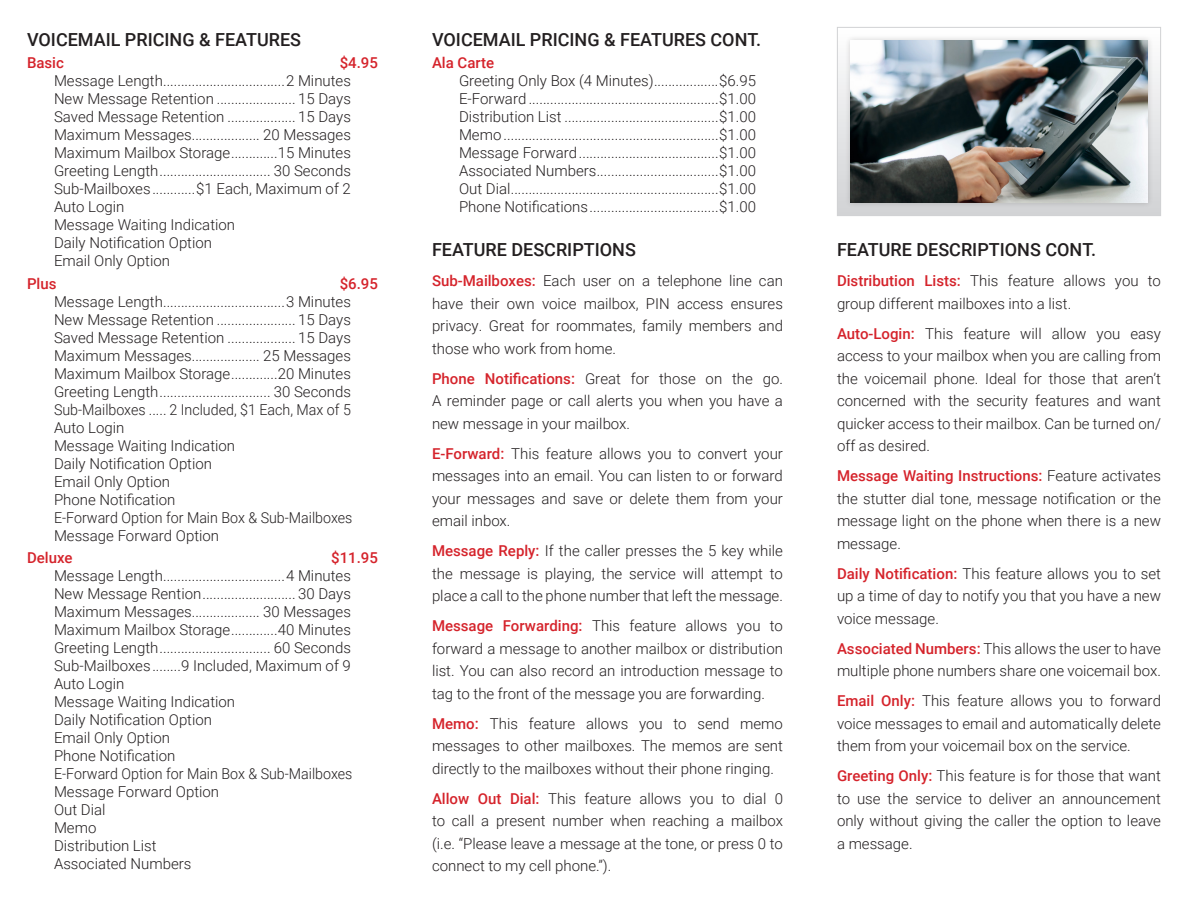
<style>
.page{position:relative;width:1188px;height:918px;background:#fff}
.page>*{position:absolute;margin:0;border:0;box-sizing:border-box;transform-origin:0 0}
.t1{font:500 18px "Roboto";color:#231f20}
.t2{font:300 15px/22.5px "Roboto";color:#231f20;text-align:justify}
.t3{font:300 15px "Roboto";color:#231f20;scale:.95 1}
.t4{font:500 15px "Roboto";color:#d5232b}
.s1{font-weight:500;color:#d5232b}
</style>
<div class="page">
<div style="left:837px;top:27px;width:324px;height:189px;background:linear-gradient(to bottom,#fefefe,#d1d2d4)"></div>
<div style="left:837px;top:27px;width:324px;height:189px;border:1px solid #d1d2d4"></div>
<div style="left:844px;top:34px;width:310px;height:175px;background:#231f20;opacity:.2"></div>
<img style="left:850px;top:40px;width:298px;height:162px">
<p class="t1" style="left:27px;top:27px;width:276px">VOICEMAIL PRICING &amp; FEATURES</p>
<p class="t4" style="left:27px;top:53px;width:38px">Basic</p>
<p class="t4" style="left:340px;top:53px;width:40px">$4.95</p>
<p class="t2" style="left:54px;top:69px;width:298px">Message Length..................................2 Minutes</p>
<p class="t2" style="left:54px;top:87px;width:298px">New Message Retention ...................... 15 Days</p>
<p class="t2" style="left:54px;top:105px;width:298px">Saved Message Retention ................... 15 Days</p>
<p class="t2" style="left:54px;top:123px;width:298px">Maximum Messages................... 20 Messages</p>
<p class="t2" style="left:54px;top:141px;width:298px">Maximum Mailbox Storage.............15 Minutes</p>
<p class="t2" style="left:54px;top:159px;width:298px">Greeting Length............................... 30 Seconds</p>
<p class="t2" style="left:54px;top:177px;width:298px">Sub-Mailboxes............$1 Each, Maximum of 2</p>
<p class="t2" style="left:54px;top:195px;width:72px">Auto Login</p>
<p class="t2" style="left:54px;top:213px;width:183px">Message Waiting Indication</p>
<p class="t2" style="left:54px;top:231px;width:160px">Daily Notification Option</p>
<p class="t2" style="left:54px;top:249px;width:118px">Email Only Option</p>
<p class="t4" style="left:27px;top:273px;width:31px">Plus</p>
<p class="t4" style="left:340px;top:273px;width:40px">$6.95</p>
<p class="t2" style="left:54px;top:290px;width:298px">Message Length..................................3 Minutes</p>
<p class="t2" style="left:54px;top:308px;width:298px">New Message Retention ...................... 15 Days</p>
<p class="t2" style="left:54px;top:326px;width:298px">Saved Message Retention ................... 15 Days</p>
<p class="t2" style="left:54px;top:344px;width:298px">Maximum Messages................... 25 Messages</p>
<p class="t2" style="left:54px;top:362px;width:298px">Maximum Mailbox Storage.............20 Minutes</p>
<p class="t2" style="left:54px;top:380px;width:298px">Greeting Length............................... 30 Seconds</p>
<p class="t3" style="left:54px;top:399px;width:314px">Sub-Mailboxes ..... 2 Included, $1 Each, Max of 5</p>
<p class="t2" style="left:54px;top:416px;width:72px">Auto Login</p>
<p class="t2" style="left:54px;top:434px;width:183px">Message Waiting Indication</p>
<p class="t2" style="left:54px;top:452px;width:160px">Daily Notification Option</p>
<p class="t2" style="left:54px;top:470px;width:118px">Email Only Option</p>
<p class="t2" style="left:54px;top:488px;width:123px">Phone Notification</p>
<p class="t3" style="left:54px;top:507px;width:316px">E-Forward Option for Main Box &amp; Sub-Mailboxes</p>
<p class="t2" style="left:54px;top:524px;width:167px">Message Forward Option</p>
<p class="t4" style="left:27px;top:548px;width:47px">Deluxe</p>
<p class="t4" style="left:331px;top:548px;width:48px">$11.95</p>
<p class="t2" style="left:54px;top:564px;width:298px">Message Length..................................4 Minutes</p>
<p class="t2" style="left:54px;top:582px;width:298px">New Message Rention.......................... 30 Days</p>
<p class="t2" style="left:54px;top:600px;width:298px">Maximum Messages................... 30 Messages</p>
<p class="t2" style="left:54px;top:618px;width:298px">Maximum Mailbox Storage.............40 Minutes</p>
<p class="t2" style="left:54px;top:636px;width:298px">Greeting Length............................... 60 Seconds</p>
<p class="t2" style="left:54px;top:654px;width:298px">Sub-Mailboxes........9 Included, Maximum of 9</p>
<p class="t2" style="left:54px;top:672px;width:72px">Auto Login</p>
<p class="t2" style="left:54px;top:690px;width:183px">Message Waiting Indication</p>
<p class="t2" style="left:54px;top:708px;width:160px">Daily Notification Option</p>
<p class="t2" style="left:54px;top:726px;width:118px">Email Only Option</p>
<p class="t2" style="left:54px;top:744px;width:123px">Phone Notification</p>
<p class="t3" style="left:54px;top:764px;width:316px">E-Forward Option for Main Box &amp; Sub-Mailboxes</p>
<p class="t2" style="left:54px;top:780px;width:167px">Message Forward Option</p>
<p class="t2" style="left:54px;top:798px;width:53px">Out Dial</p>
<p class="t2" style="left:54px;top:816px;width:44px">Memo</p>
<p class="t2" style="left:54px;top:834px;width:104px">Distribution List</p>
<p class="t2" style="left:54px;top:852px;width:139px">Associated Numbers</p>
<p class="t1" style="left:432px;top:27px;width:331px">VOICEMAIL PRICING &amp; FEATURES CONT.</p>
<p class="t4" style="left:432px;top:53px;width:64px">Ala Carte</p>
<p class="t2" style="left:459px;top:69px;width:298px">Greeting Only Box (4 Minutes)..................$6.95</p>
<p class="t2" style="left:459px;top:87px;width:298px">E-Forward .....................................................$1.00</p>
<p class="t2" style="left:459px;top:105px;width:298px">Distribution List ...........................................$1.00</p>
<p class="t2" style="left:459px;top:123px;width:298px">Memo ............................................................$1.00</p>
<p class="t2" style="left:459px;top:141px;width:298px">Message Forward.......................................$1.00</p>
<p class="t2" style="left:459px;top:159px;width:298px">Associated Numbers..................................$1.00</p>
<p class="t2" style="left:459px;top:177px;width:298px">Out Dial..........................................................$1.00</p>
<p class="t2" style="left:459px;top:195px;width:298px">Phone Notifications....................................$1.00</p>
<p class="t1" style="left:432px;top:237px;width:205px">FEATURE DESCRIPTIONS</p>
<p class="t2" style="left:432px;top:269px;width:353px"><span class="s1">Sub-Mailboxes:</span> Each user on a telephone line can have their own voice mailbox, PIN access ensures privacy. Great for roommates, family members and those who work from home.</p>
<p class="t2" style="left:432px;top:367px;width:353px"><span class="s1">Phone Notifications:</span> Great for those on the go.<br>A reminder page or call alerts you when you have a new message in your mailbox.</p>
<p class="t2" style="left:432px;top:442px;width:352px"><span class="s1">E-Forward:</span> This feature allows you to convert your messages into an email. You can listen to or forward your messages and save or delete them from your email inbox.</p>
<p class="t2" style="left:432px;top:539px;width:353px"><span class="s1">Message Reply:</span> If the caller presses the 5 key while the message is playing, the service will attempt to place a call to the phone number that left the message.</p>
<p class="t2" style="left:432px;top:614px;width:352px"><span class="s1">Message Forwarding:</span> This feature allows you to forward a message to another mailbox or distribution list. You can also record an introduction message to tag to the front of the message you are forwarding.</p>
<p class="t2" style="left:432px;top:712px;width:353px"><span class="s1">Memo:</span> This feature allows you to send memo messages to other mailboxes. The memos are sent directly to the mailboxes without their phone ringing.</p>
<p class="t2" style="left:432px;top:787px;width:353px"><span class="s1">Allow Out Dial:</span> This feature allows you to dial 0 to call a present number when reaching a mailbox (i.e. “Please leave a message at the tone, or press 0 to connect to my cell phone.”).</p>
<p class="t1" style="left:837px;top:237px;width:261px">FEATURE DESCRIPTIONS CONT.</p>
<p class="t2" style="left:837px;top:269px;width:325px"><span class="s1">Distribution Lists:</span> This feature allows you to group different mailboxes into a list.</p>
<p class="t2" style="left:837px;top:322px;width:326px"><span class="s1">Auto-Login:</span> This feature will allow you easy access to your mailbox when you are calling from the voicemail phone. Ideal for those that aren’t concerned with the security features and want quicker access to their mailbox. Can be turned on/ off as desired.</p>
<p class="t2" style="left:837px;top:464px;width:326px"><span class="s1">Message Waiting Instructions:</span> Feature activates the stutter dial tone, message notification or the message light on the phone when there is a new message.</p>
<p class="t2" style="left:837px;top:562px;width:325px"><span class="s1">Daily Notification:</span> This feature allows you to set up a time of day to notify you that you have a new voice message.</p>
<p class="t2" style="left:837px;top:637px;width:326px"><span class="s1">Associated Numbers:</span> This allows the user to have multiple phone numbers share one voicemail box.</p>
<p class="t2" style="left:837px;top:689px;width:326px"><span class="s1">Email Only:</span> This feature allows you to forward voice messages to email and automatically delete them from your voicemail box on the service.</p>
<p class="t2" style="left:837px;top:764px;width:325px"><span class="s1">Greeting Only:</span> This feature is for those that want to use the service to deliver an announcement only without giving the caller the option to leave a message.</p>
</div>
